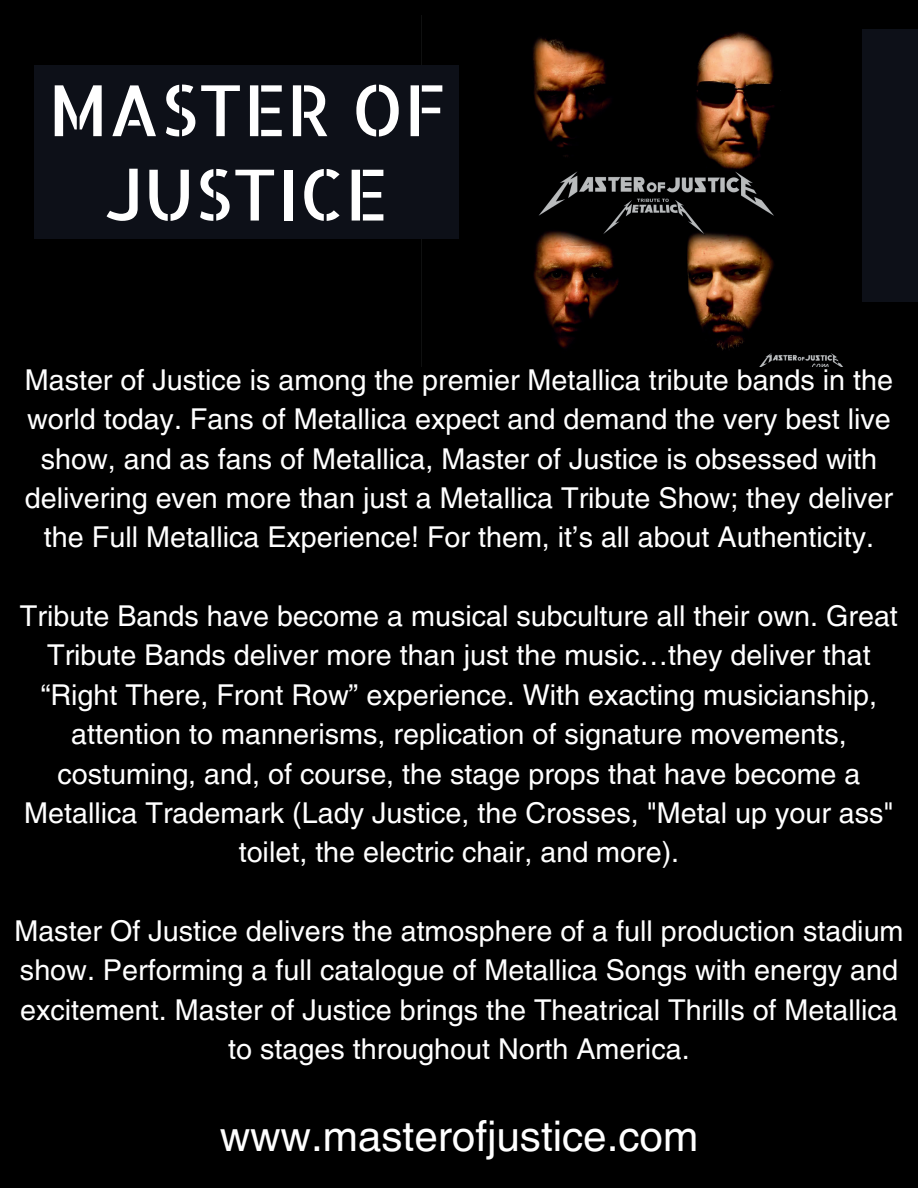
<style>
.page{position:relative;width:918px;height:1188px;background:#000}
.page>*{position:absolute;margin:0;border:0;box-sizing:border-box;transform-origin:0 0}
.t1{font:70.65px/84.3px "Allerta Stencil";color:#fff;text-align:center}
.t2{font:42.3px "Helvetica LT Pro";color:#fff}
.t3{font:28.8px/39.3px "Helvetica LT Pro";color:#fff;text-align:center}
</style>
<div class="page">
<img style="left:533px;top:29px;width:330px;height:337px">
<div style="left:34px;top:65px;width:425px;height:174px;background:#0d1018"></div>
<div style="left:863px;top:29px;width:55px;height:273px;background:#0d1018"></div>
<h1 class="t1" style="left:48px;top:66px;width:398px">MASTER OF<br>JUSTICE</h1>
<p class="t3" style="left:25px;top:360px;width:870px">Master of Justice is among the premier Metallica tribute bands in the world today. Fans of Metallica expect and demand the very best live show, and as fans of Metallica, Master of Justice is obsessed with delivering even more than just a Metallica Tribute Show; they deliver the Full Metallica Experience! For them, it’s all about Authenticity.</p>
<p class="t3" style="left:20px;top:596px;width:879px">Tribute Bands have become a musical subculture all their own. Great Tribute Bands deliver more than just the music…they deliver that “Right There, Front Row” experience. With exacting musicianship, attention to mannerisms, replication of signature movements, costuming, and, of course, the stage props that have become a Metallica Trademark (Lady Justice, the Crosses, "Metal up your ass" toilet, the electric chair, and more).</p>
<p class="t3" style="left:14px;top:911px;width:891px">Master Of Justice delivers the atmosphere of a full production stadium show. Performing a full catalogue of Metallica Songs with energy and excitement. Master of Justice brings the Theatrical Thrills of Metallica to stages throughout North America.</p>
<h2 class="t2" style="left:220px;top:1112px;width:480px">www.masterofjustice.com</h2>
</div>
